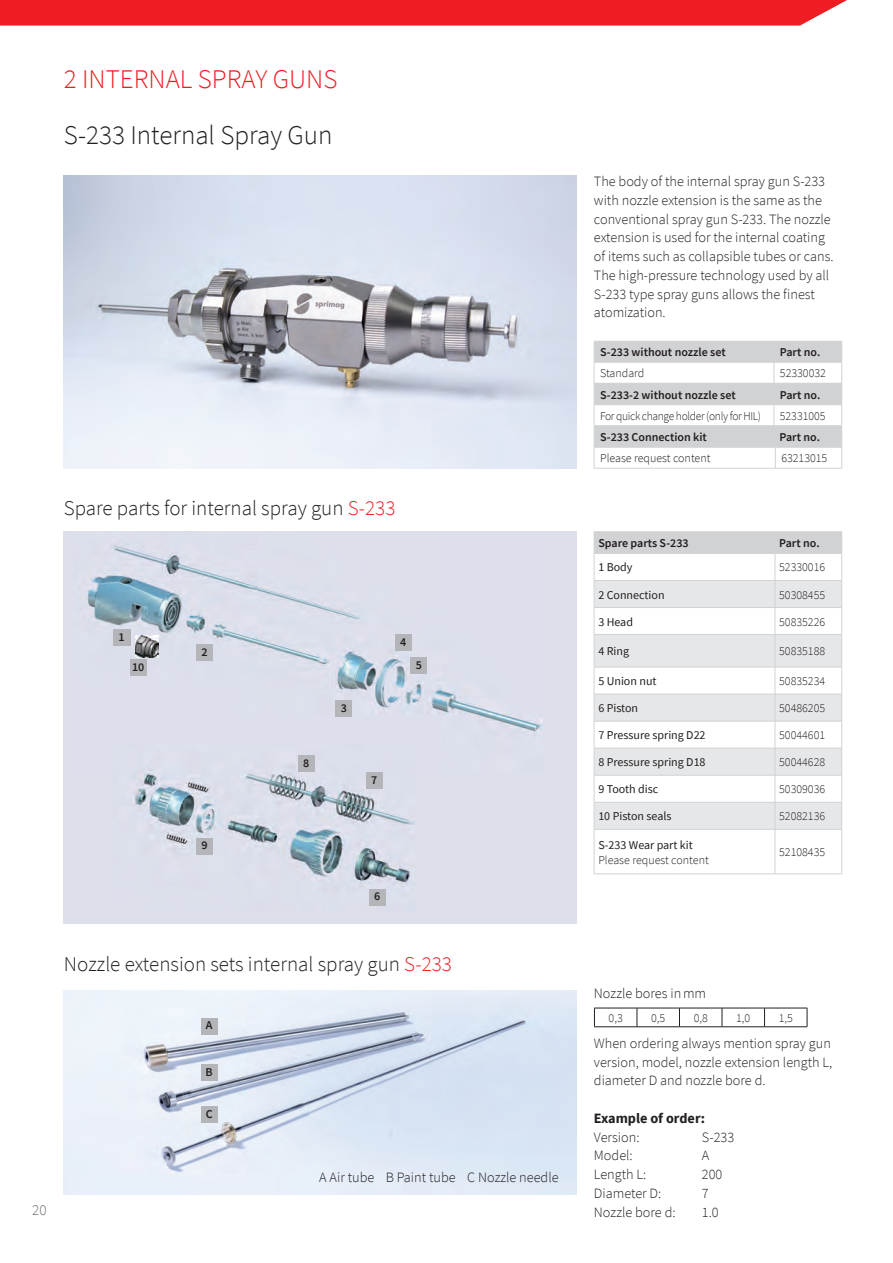
<style>
.page{position:relative;width:893px;height:1263px;background:#fff}
.page>*{position:absolute;margin:0;border:0;box-sizing:border-box;transform-origin:0 0}
.t1{font:300 27px "Source Sans Pro";color:#231f20}
.t2{font:300 27px "Source Sans Pro";color:#ee1d23}
.t3{font:300 21px "Source Sans Pro";color:#231f20}
.t4{font:300 15px "Source Sans Pro";color:#6c6d70}
.t5{font:300 14.25px/18.8px "Source Sans Pro";color:#231f20}
.t6{font:700 14.25px "Source Sans Pro";color:#231f20}
.t7{font:300 12px "Source Sans Pro";color:#231f20}
.t8{font:600 12px "Source Sans Pro";color:#231f20}
.t9{font:12px "Source Sans Pro";color:#231f20}
.t10{font:300 12px "Source Sans Pro";letter-spacing:-.03em;color:#231f20;scale:.96 1}
.s1{color:#ee1d23}
</style>
<div class="page">
<div style="left:0;top:0;width:847px;height:26px;background:#ee1d23"></div>
<img style="left:64px;top:991px;width:513px;height:204px">
<img style="left:64px;top:175px;width:513px;height:293px">
<div style="left:64px;top:531px;width:513px;height:393px;background:#dddfeb"></div>
<img style="left:87px;top:545px;width:455px;height:188px">
<div style="left:196px;top:644px;width:17px;height:17px;background:#b4b5b8"></div>
<div style="left:113px;top:630px;width:17px;height:16px;background:#b4b5b8"></div>
<div style="left:336px;top:700px;width:16px;height:16px;background:#b4b5b8"></div>
<div style="left:395px;top:634px;width:16px;height:17px;background:#b4b5b8"></div>
<div style="left:201px;top:1018px;width:16px;height:16px;background:#b4b5b8"></div>
<div style="left:201px;top:1064px;width:16px;height:17px;background:#b4b5b8"></div>
<div style="left:201px;top:1106px;width:16px;height:17px;background:#b4b5b8"></div>
<div style="left:411px;top:657px;width:16px;height:16px;background:#b4b5b8"></div>
<img style="left:133px;top:755px;width:281px;height:151px">
<div style="left:369px;top:889px;width:16px;height:16px;background:#b4b5b8"></div>
<div style="left:366px;top:772px;width:16px;height:17px;background:#b4b5b8"></div>
<div style="left:298px;top:755px;width:16px;height:17px;background:#b4b5b8"></div>
<div style="left:196px;top:838px;width:17px;height:16px;background:#b4b5b8"></div>
<img style="left:135px;top:636px;width:23px;height:22px">
<div style="left:130px;top:659px;width:16px;height:16px;background:#b4b5b8"></div>
<hr style="left:594px;top:468px;width:181px;height:1px;background:#d1d2d4">
<hr style="left:775px;top:468px;width:67px;height:1px;background:#d1d2d4">
<svg style="left:594px;top:341px;width:248px;height:127px"></svg>
<hr style="left:594px;top:404px;width:180px;height:1px;background:#d1d2d4">
<hr style="left:774px;top:404px;width:68px;height:1px;background:#d1d2d4">
<svg style="left:595px;top:635px;width:246px;height:194px;fill:#e6e7e9"></svg>
<hr style="left:775px;top:635px;width:1px;height:32px;background:#d1d2d4">
<svg style="left:775px;top:668px;width:1px;height:161px"></svg>
<hr style="left:775px;top:829px;width:1px;height:45px;background:#d1d2d4">
<hr style="left:594px;top:531px;width:181px;height:1px;background:#d1d2d4">
<hr style="left:775px;top:531px;width:67px;height:1px;background:#d1d2d4">
<svg style="left:594px;top:532px;width:248px;height:102px"></svg>
<hr style="left:594px;top:634px;width:181px;height:1px;background:#d1d2d4">
<hr style="left:594px;top:635px;width:1px;height:32px;background:#d1d2d4">
<hr style="left:775px;top:634px;width:67px;height:1px;background:#d1d2d4">
<hr style="left:841px;top:635px;width:1px;height:32px;background:#d1d2d4">
<hr style="left:594px;top:667px;width:181px;height:1px;background:#d1d2d4">
<hr style="left:775px;top:667px;width:67px;height:1px;background:#d1d2d4">
<hr style="left:594px;top:694px;width:181px;height:1px;background:#d1d2d4">
<hr style="left:775px;top:694px;width:67px;height:1px;background:#d1d2d4">
<hr style="left:594px;top:721px;width:181px;height:1px;background:#d1d2d4">
<hr style="left:775px;top:721px;width:67px;height:1px;background:#d1d2d4">
<hr style="left:594px;top:748px;width:181px;height:1px;background:#d1d2d4">
<hr style="left:775px;top:748px;width:67px;height:1px;background:#d1d2d4">
<hr style="left:594px;top:775px;width:181px;height:1px;background:#d1d2d4">
<hr style="left:775px;top:775px;width:67px;height:1px;background:#d1d2d4">
<hr style="left:594px;top:802px;width:181px;height:1px;background:#d1d2d4">
<svg style="left:594px;top:668px;width:1px;height:161px"></svg>
<hr style="left:775px;top:802px;width:67px;height:1px;background:#d1d2d4">
<svg style="left:841px;top:668px;width:1px;height:161px"></svg>
<hr style="left:594px;top:829px;width:181px;height:1px;background:#d1d2d4">
<hr style="left:594px;top:829px;width:1px;height:45px;background:#d1d2d4">
<hr style="left:775px;top:829px;width:67px;height:1px;background:#d1d2d4">
<hr style="left:841px;top:829px;width:1px;height:45px;background:#d1d2d4">
<hr style="left:594px;top:873px;width:181px;height:1px;background:#d1d2d4">
<hr style="left:775px;top:873px;width:67px;height:1px;background:#d1d2d4">
<hr style="left:594px;top:1008px;width:43px;height:1px;background:#231f20">
<svg style="left:594px;top:1008px;width:1px;height:18px"></svg>
<hr style="left:637px;top:1008px;width:42px;height:1px;background:#231f20">
<hr style="left:679px;top:1008px;width:43px;height:1px;background:#231f20">
<svg style="left:679px;top:1008px;width:1px;height:18px"></svg>
<hr style="left:722px;top:1008px;width:42px;height:1px;background:#231f20">
<svg style="left:722px;top:1008px;width:1px;height:18px"></svg>
<hr style="left:764px;top:1008px;width:43px;height:1px;background:#231f20">
<svg style="left:764px;top:1008px;width:1px;height:18px"></svg>
<svg style="left:807px;top:1008px;width:1px;height:18px"></svg>
<hr style="left:594px;top:1026px;width:43px;height:1px;background:#231f20">
<hr style="left:637px;top:1026px;width:42px;height:1px;background:#231f20">
<hr style="left:679px;top:1026px;width:43px;height:1px;background:#231f20">
<hr style="left:722px;top:1026px;width:42px;height:1px;background:#231f20">
<hr style="left:764px;top:1026px;width:43px;height:1px;background:#231f20">
<svg style="left:637px;top:1008px;width:1px;height:18px"></svg>
<h1 class="t2" style="left:64px;top:63px;width:275px">2 INTERNAL SPRAY GUNS</h1>
<h1 class="t1" style="left:64px;top:118px;width:270px">S-233 Internal Spray Gun</h1>
<h2 class="t3" style="left:64px;top:495px;width:333px">Spare parts for internal spray gun <span class="s1">S-233</span></h2>
<p class="t8" style="left:118px;top:629px;width:8px">1</p>
<p class="t8" style="left:132px;top:659px;width:14px">10</p>
<p class="t8" style="left:201px;top:644px;width:8px">2</p>
<p class="t8" style="left:303px;top:755px;width:8px">8</p>
<p class="t8" style="left:341px;top:700px;width:8px">3</p>
<p class="t8" style="left:400px;top:634px;width:8px">4</p>
<p class="t8" style="left:416px;top:657px;width:8px">5</p>
<p class="t8" style="left:371px;top:772px;width:8px">7</p>
<p class="t8" style="left:201px;top:837px;width:8px">9</p>
<p class="t8" style="left:374px;top:888px;width:8px">6</p>
<h2 class="t3" style="left:64px;top:951px;width:390px">Nozzle extension sets internal spray gun <span class="s1">S-233</span></h2>
<p class="t8" style="left:206px;top:1017px;width:8px">A</p>
<p class="t8" style="left:206px;top:1064px;width:9px">B</p>
<p class="t8" style="left:206px;top:1106px;width:8px">C</p>
<p class="t4" style="left:32px;top:1200px;width:16px">20</p>
<p class="t5" style="left:319px;top:1168px;width:241px">A Air tube B Paint tube C Nozzle needle</p>
<p class="t5" style="left:594px;top:172px;width:241px">The body of the internal spray gun S-233 with nozzle extension is the same as the conventional spray gun S-233. The nozzle extension is used for the internal coating of items such as collapsible tubes or cans.<br>The high-pressure technology used by all S-233 type spray guns allows the finest atomization.</p>
<p class="t8" style="left:600px;top:344px;width:127px">S-233 without nozzle set</p>
<p class="t8" style="left:780px;top:344px;width:42px">Part no.</p>
<p class="t7" style="left:600px;top:366px;width:46px">Standard</p>
<p class="t7" style="left:780px;top:366px;width:47px">52330032</p>
<p class="t8" style="left:600px;top:387px;width:137px">S-233-2 without nozzle set</p>
<p class="t8" style="left:780px;top:387px;width:42px">Part no.</p>
<p class="t10" style="left:600px;top:408px;width:169px">For quick change holder (only for HIL)</p>
<p class="t7" style="left:780px;top:408px;width:47px">52331005</p>
<p class="t8" style="left:600px;top:429px;width:108px">S-233 Connection kit</p>
<p class="t8" style="left:780px;top:429px;width:42px">Part no.</p>
<p class="t7" style="left:600px;top:451px;width:112px">Please request content</p>
<p class="t7" style="left:781px;top:451px;width:47px">63213015</p>
<p class="t8" style="left:598px;top:535px;width:92px">Spare parts S-233</p>
<p class="t8" style="left:779px;top:535px;width:42px">Part no.</p>
<p class="t9" style="left:598px;top:560px;width:36px">1 Body</p>
<p class="t7" style="left:779px;top:560px;width:47px">52330016</p>
<p class="t9" style="left:598px;top:587px;width:68px">2 Connection</p>
<p class="t7" style="left:779px;top:587px;width:47px">50308455</p>
<p class="t9" style="left:598px;top:614px;width:36px">3 Head</p>
<p class="t7" style="left:779px;top:614px;width:47px">50835226</p>
<p class="t9" style="left:598px;top:644px;width:32px">4 Ring</p>
<p class="t7" style="left:779px;top:644px;width:47px">50835188</p>
<p class="t9" style="left:598px;top:673px;width:60px">5 Union nut</p>
<p class="t7" style="left:779px;top:674px;width:47px">50835234</p>
<p class="t9" style="left:598px;top:700px;width:41px">6 Piston</p>
<p class="t7" style="left:779px;top:701px;width:47px">50486205</p>
<p class="t9" style="left:598px;top:727px;width:109px">7 Pressure spring D22</p>
<p class="t7" style="left:779px;top:728px;width:47px">50044601</p>
<p class="t9" style="left:598px;top:754px;width:109px">8 Pressure spring D18</p>
<p class="t7" style="left:779px;top:755px;width:47px">50044628</p>
<p class="t9" style="left:598px;top:782px;width:61px">9 Tooth disc</p>
<p class="t7" style="left:779px;top:782px;width:47px">50309036</p>
<p class="t9" style="left:598px;top:809px;width:75px">10 Piston seals</p>
<p class="t7" style="left:779px;top:809px;width:47px">52082136</p>
<p class="t9" style="left:598px;top:837px;width:96px">S-233 Wear part kit</p>
<p class="t7" style="left:598px;top:852px;width:112px">Please request content</p>
<p class="t7" style="left:779px;top:845px;width:47px">52108435</p>
<p class="t5" style="left:594px;top:984px;width:114px">Nozzle bores inmm</p>
<p class="t7" style="left:609px;top:1010px;width:16px">0,3</p>
<p class="t7" style="left:651px;top:1010px;width:16px">0,5</p>
<p class="t7" style="left:694px;top:1010px;width:16px">0,8</p>
<p class="t7" style="left:736px;top:1010px;width:16px">1,0</p>
<p class="t7" style="left:779px;top:1010px;width:16px">1,5</p>
<p class="t5" style="left:594px;top:1034px;width:240px;text-align:justify">When ordering always mention spray gun version, model, nozzle extension length L, diameter D and nozzle bore d.</p>
<p class="t6" style="left:594px;top:1108px;width:113px">Example of order:</p>
<p class="t5" style="left:594px;top:1127px;width:47px">Version:</p>
<p class="t5" style="left:702px;top:1127px;width:34px">S-233</p>
<p class="t5" style="left:594px;top:1146px;width:40px">Model:</p>
<p class="t5" style="left:702px;top:1146px;width:9px">A</p>
<p class="t5" style="left:594px;top:1165px;width:54px">Length L:</p>
<p class="t5" style="left:702px;top:1165px;width:22px">200</p>
<p class="t5" style="left:594px;top:1184px;width:69px">Diameter D:</p>
<p class="t5" style="left:702px;top:1184px;width:8px">7</p>
<p class="t5" style="left:594px;top:1202px;width:83px">Nozzle bore d:</p>
<p class="t5" style="left:702px;top:1202px;width:18px">1.0</p>
</div>
